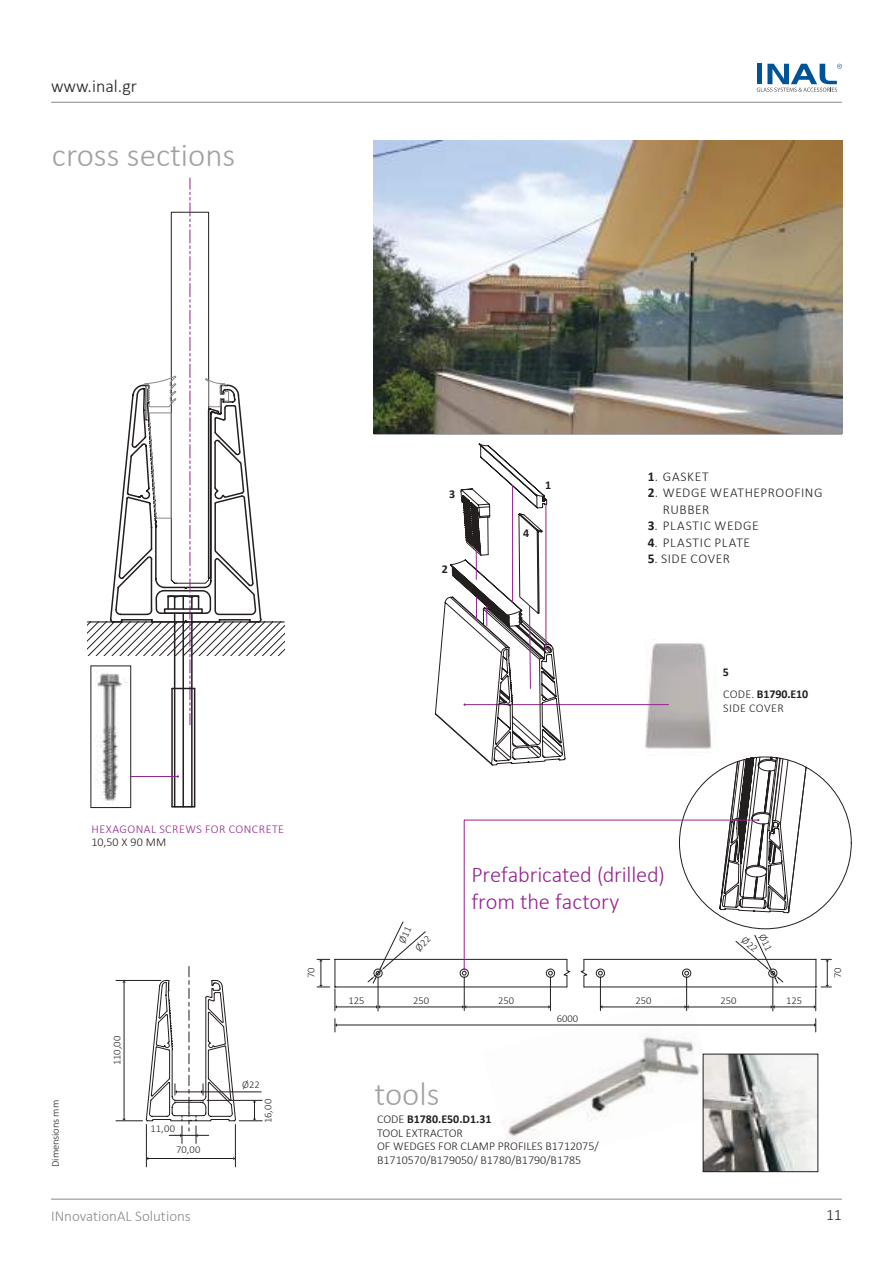
<style>
.page{position:relative;width:893px;height:1263px;background:#fff}
.page>*{position:absolute;margin:0;border:0;box-sizing:border-box;transform-origin:0 0}
.t1{font:300 33px "Calibri";color:#a0a1a3}
.t2{font:300 22.5px/27px "Calibri";letter-spacing:-.005em;color:#94258f}
.t3{font:300 18px "Calibri";color:#241f1f}
.t4{font:300 15.75px "Calibri";color:#241f1f}
.t5{font:300 15px "Calibri";color:#89898b}
.t6{font:300 13.5px/16.5px "Calibri";letter-spacing:.045em;color:#241f1f}
.t7{font:300 12px/13.5px "Calibri";color:#241f1f}
.t8{font:300 12px "Calibri";letter-spacing:.04em;color:#94258f}
.t9{font:300 12px/13.5px "Calibri";letter-spacing:.04em;color:#241f1f}
.t10{font:700 12px "Calibri";color:#241f1f}
.t11{font:300 10.5px "Calibri";color:#241f1f}
.s1{font-weight:700}
</style>
<div class="page">
<hr style="left:51px;top:102px;width:791px;height:1px;background:#89898b">
<hr style="left:51px;top:1199px;width:791px;height:1px;background:#89898b">
<svg style="left:757px;top:64px;width:85px;height:28px"></svg>
<img style="left:482px;top:1024px;width:239px;height:146px">
<img style="left:705px;top:1056px;width:111px;height:114px">
<div style="left:703px;top:1054px;width:115px;height:118px;border:1px solid #241f1f"></div>
<hr style="left:336px;top:1025px;width:479px;height:1px;background:#241f1f">
<svg style="left:335px;top:1019px;width:2px;height:13px"></svg>
<svg style="left:814px;top:1019px;width:2px;height:13px"></svg>
<hr style="left:374px;top:434px;width:468px;height:1px;background:#a0a1a3">
<hr style="left:148px;top:1158px;width:85px;height:1px;background:#241f1f">
<hr style="left:235px;top:1124px;width:1px;height:43px;background:#241f1f">
<hr style="left:146px;top:1124px;width:1px;height:43px;background:#241f1f">
<svg style="left:116px;top:966px;width:146px;height:177px"></svg>
<img style="left:374px;top:141px;width:468px;height:293px">
<hr style="left:182px;top:613px;width:2px;height:194px;background:#241f1f">
<hr style="left:174px;top:613px;width:1px;height:194px;background:#241f1f">
<hr style="left:191px;top:613px;width:2px;height:194px;background:#241f1f">
<svg style="left:87px;top:178px;width:198px;height:547px"></svg>
<hr style="left:171px;top:688px;width:2px;height:119px;background:#241f1f">
<hr style="left:194px;top:688px;width:1px;height:119px;background:#241f1f">
<svg style="left:173px;top:806px;width:21px;height:1px"></svg>
<hr style="left:109px;top:776px;width:69px;height:1px;background:#94258f">
<img style="left:93px;top:668px;width:36px;height:133px">
<div style="left:91px;top:666px;width:40px;height:142px;border:1px solid #241f1f"></div>
<svg style="left:317px;top:443px;width:535px;height:568px"></svg>
<h3 class="t3" style="left:51px;top:80px;width:88px">www.inal.gr</h3>
<h1 class="t1" style="left:52px;top:134px;width:185px">cross sections</h1>
<p class="t10" style="left:449px;top:490px;width:8px">3</p>
<p class="t10" style="left:442px;top:564px;width:8px">2</p>
<p class="t10" style="left:523px;top:528px;width:8px">4</p>
<p class="t10" style="left:545px;top:480px;width:8px">1</p>
<p class="t6" style="left:648px;top:468px;width:62px"><span class="s1">1</span>. GASKET</p>
<p class="t6" style="left:663px;top:484px;width:161px;text-indent:-15px"><span class="s1">2</span>. WEDGE WEATHEPROOFING<br>RUBBER</p>
<p class="t6" style="left:648px;top:517px;width:112px"><span class="s1">3</span>. PLASTIC WEDGE</p>
<p class="t6" style="left:648px;top:534px;width:104px"><span class="s1">4</span>. PLASTIC PLATE</p>
<p class="t6" style="left:648px;top:550px;width:84px"><span class="s1">5</span>. SIDE COVER</p>
<p class="t10" style="left:723px;top:667px;width:8px">5</p>
<p class="t9" style="left:723px;top:687px;width:87px">CODE. <span class="s1">B1790.E10<br></span>SIDE COVER</p>
<p class="t8" style="left:92px;top:821px;width:194px">HEXAGONAL SCREWS FOR CONCRETE</p>
<p class="t7" style="left:91px;top:835px;width:77px">10,50 X 90 MM</p>
<p class="t11" style="left:49px;top:1167px;width:68px;rotate:-90deg">Dimensions mm</p>
<p class="t11" style="left:111px;top:1065px;width:31px;rotate:-90deg">110,00</p>
<p class="t11" style="left:151px;top:1121px;width:26px">11,00</p>
<p class="t11" style="left:176px;top:1143px;width:26px">70,00</p>
<p class="t5" style="left:51px;top:1210px;width:141px">INnovationAL Solutions</p>
<p class="t11" style="left:242px;top:1080px;width:19px">Ø22</p>
<p class="t11" style="left:261px;top:1123px;width:26px;rotate:-90deg">16,00</p>
<h2 class="t2" style="left:471px;top:860px;width:195px">Prefabricated (drilled) from the factory</h2>
<p class="t11" style="left:307px;top:978px;width:12px;rotate:-90deg">70</p>
<p class="t11" style="left:833px;top:978px;width:12px;rotate:-90deg">70</p>
<p class="t11" style="left:348px;top:996px;width:17px">125</p>
<p class="t11" style="left:413px;top:996px;width:17px">250</p>
<p class="t11" style="left:498px;top:996px;width:17px">250</p>
<p class="t11" style="left:635px;top:996px;width:17px">250</p>
<p class="t11" style="left:720px;top:996px;width:17px">250</p>
<p class="t11" style="left:786px;top:996px;width:17px">125</p>
<h1 class="t1" style="left:374px;top:1073px;width:66px">tools</h1>
<p class="t11" style="left:557px;top:1012px;width:23px">6000</p>
<p class="t7" style="left:377px;top:1112px;width:223px">CODE <span class="s1">B1780.E50.D1.31<br></span>TOOL EXTRACTOR<br>OF WEDGES FOR CLAMP PROFILES B1712075/<br>B1710570/B179050/ B1780/B1790/B1785</p>
<h3 class="t4" style="left:826px;top:1209px;width:17px">11</h3>
</div>
